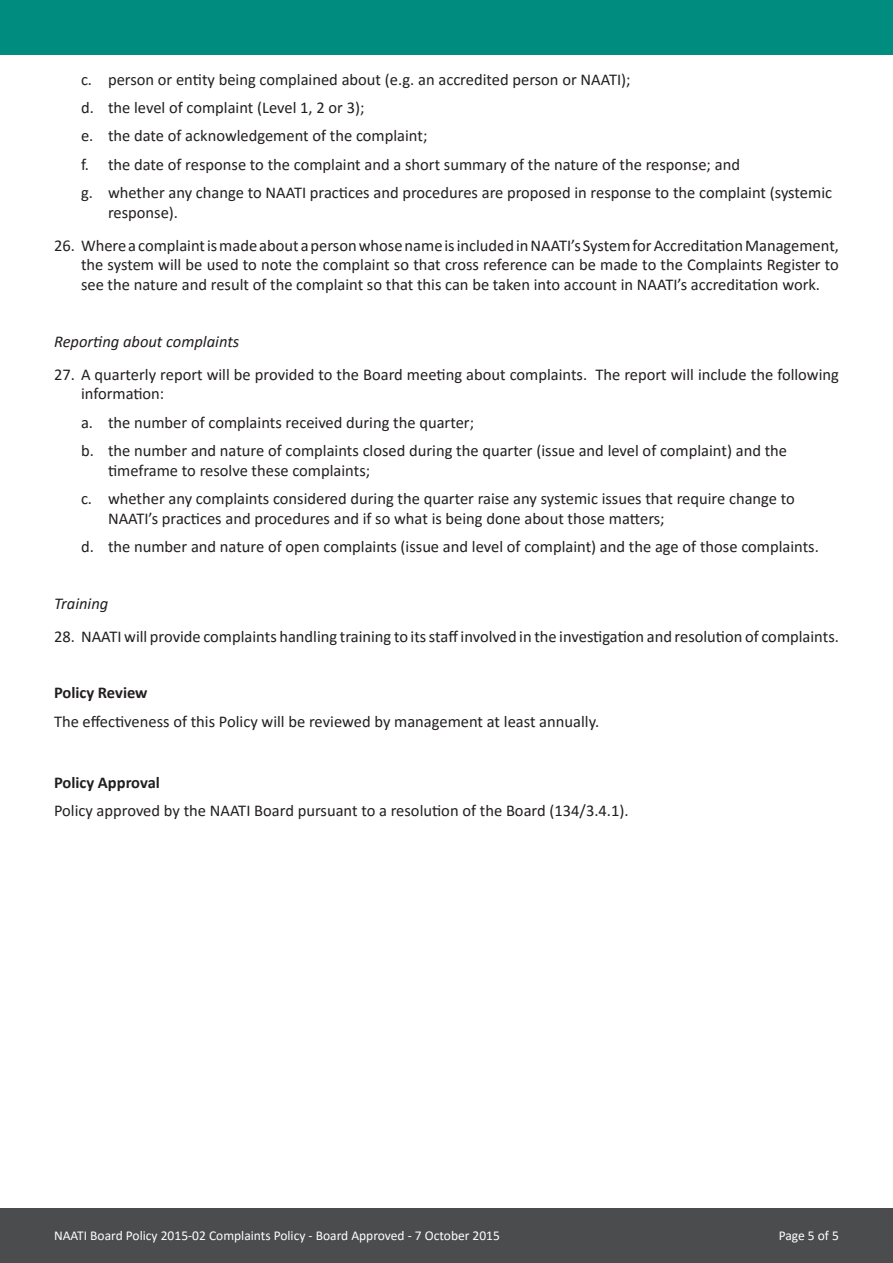
<style>
.page{position:relative;width:893px;height:1263px;background:#fff}
.page>*{position:absolute;margin:0;border:0;box-sizing:border-box;transform-origin:0 0}
.t1{font:16.5px/19.8px "Calibri";color:#231f20}
.t2{font:italic 16.5px "Calibri";color:#231f20}
.t3{font:700 16.5px "Calibri";color:#231f20}
.t4{font:13.5px "Calibri";color:#fff}
</style>
<div class="page">
<div style="left:0;top:1209px;width:893px;height:54px;background:#4b4c4d"></div>
<div style="left:0;top:0;width:893px;height:54px;background:#008c7f"></div>
<p class="t1" style="left:81px;top:69px;width:551px">c. person or entity being complained about (e.g. an accredited person or NAATI);</p>
<p class="t1" style="left:81px;top:97px;width:285px">d. the level of complaint (Level 1, 2 or 3);</p>
<p class="t1" style="left:81px;top:125px;width:348px">e. the date of acknowledgement of the complaint;</p>
<p class="t1" style="left:81px;top:154px;width:660px">f. the date of response to the complaint and a short summary of the nature of the response; and</p>
<p class="t1" style="left:108px;top:182px;width:726px;text-indent:-27px">g. whether any change to NAATI practices and procedures are proposed in response to the complaint (systemic response).</p>
<p class="t1" style="left:81px;top:235px;width:759px;text-align:justify;text-indent:-27px">26. Where a complaint is made about a person whose name is included in NAATI’s System for Accreditation Management, the system will be used to note the complaint so that cross reference can be made to the Complaints Register to see the nature and result of the complaint so that this can be taken into account in NAATI’s accreditation work.</p>
<p class="t2" style="left:54px;top:330px;width:187px">Reporting about complaints</p>
<p class="t1" style="left:81px;top:364px;width:759px;text-indent:-27px">27. A quarterly report will be provided to the Board meeting about complaints. The report will include the following information:</p>
<p class="t1" style="left:81px;top:412px;width:395px">a. the number of complaints received during the quarter;</p>
<p class="t1" style="left:108px;top:440px;width:681px;text-indent:-27px">b. the number and nature of complaints closed during the quarter (issue and level of complaint) and the timeframe to resolve these complaints;</p>
<p class="t1" style="left:108px;top:488px;width:688px;text-indent:-27px">c. whether any complaints considered during the quarter raise any systemic issues that require change to<br>NAATI’s practices and procedures and if so what is being done about those matters;</p>
<p class="t1" style="left:81px;top:536px;width:739px">d. the number and nature of open complaints (issue and level of complaint) and the age of those complaints.</p>
<p class="t2" style="left:54px;top:592px;width:56px">Training</p>
<p class="t1" style="left:54px;top:626px;width:786px">28. NAATI will provide complaints handling training to its staff involved in the investigation and resolution of complaints.</p>
<p class="t3" style="left:54px;top:681px;width:95px">Policy Review</p>
<p class="t1" style="left:54px;top:711px;width:547px">The effectiveness of this Policy will be reviewed by management at least annually.</p>
<p class="t3" style="left:54px;top:770px;width:107px">Policy Approval</p>
<p class="t1" style="left:54px;top:800px;width:576px">Policy approved by the NAATI Board pursuant to a resolution of the Board (134/3.4.1).</p>
<p class="t4" style="left:54px;top:1226px;width:447px">NAATI Board Policy 2015-02 Complaints Policy - Board Approved - 7 October 2015</p>
<p class="t4" style="left:779px;top:1226px;width:62px">Page 5 of 5</p>
</div>
